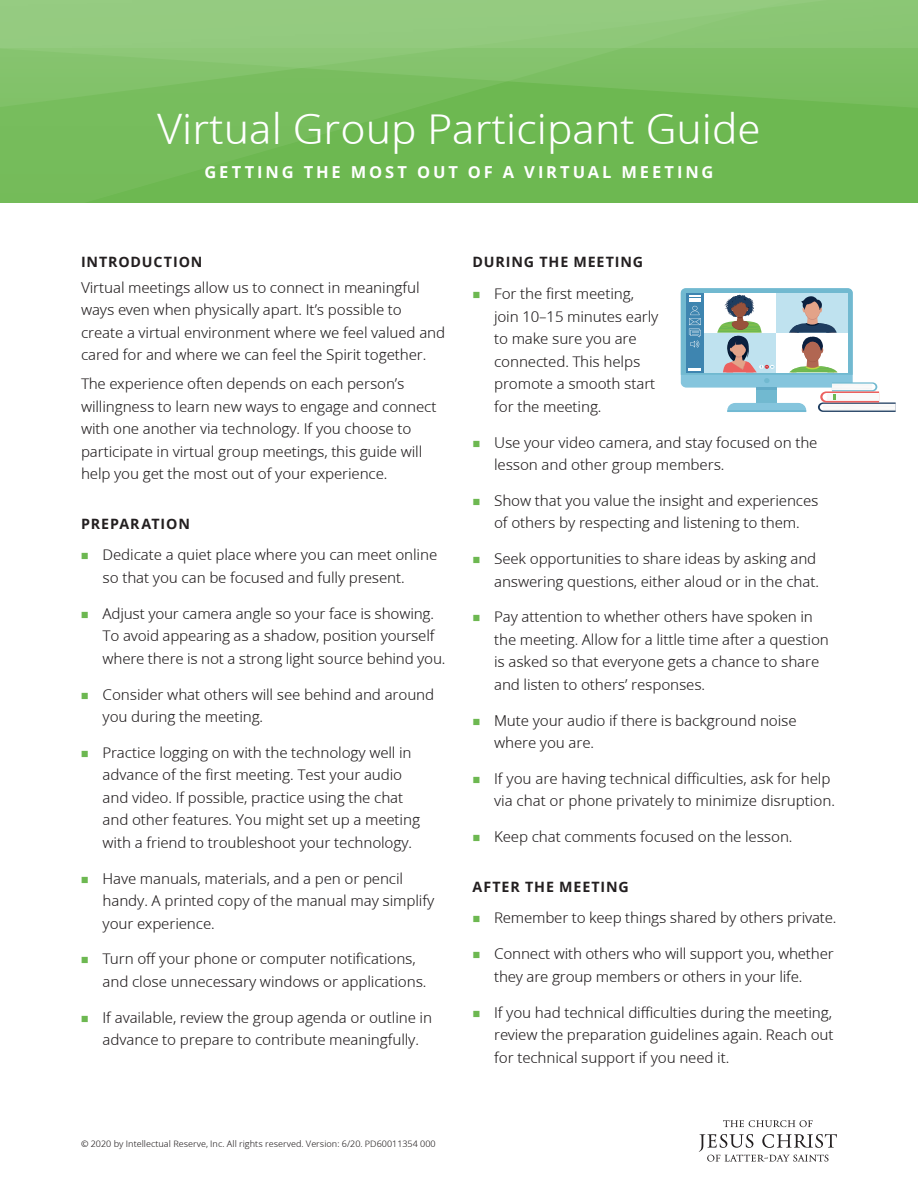
<style>
.page{position:relative;width:918px;height:1188px;background:#fff}
.page>*{position:absolute;margin:0;border:0;box-sizing:border-box;transform-origin:0 0}
.t1{font:42px "Zoramlds Lat";color:#fff}
.t2{font:700 16.5px "Zoramlds Lat";letter-spacing:.175em;color:#fff}
.t3{font:15px/22.5px "Zoramlds Lat";letter-spacing:-.01em;color:#231f20}
.t4{font:700 14.25px "Zoramlds Lat";letter-spacing:.06em;color:#231f20}
.t5{font:9px "Zoramlds Lat";color:#231f20}
.s1{font-size:12px;color:#6db851}
</style>
<div class="page">
<div style="left:0;top:0;width:918px;height:202px;background:#6db851"></div>
<svg style="left:0;top:109px;width:837px;height:94px"></svg>
<svg style="left:0;top:48px;width:918px;height:61px"></svg>
<div style="left:0;top:0;width:918px;height:48px;background:linear-gradient(to right,#98cc84,#8cc775)"></div>
<svg style="left:723px;top:1120px;width:90px;height:7px"></svg>
<svg style="left:699px;top:1134px;width:138px;height:28px"></svg>
<svg style="left:681px;top:288px;width:215px;height:124px"></svg>
<h1 class="t1" style="left:157px;top:98px;width:605px">Virtual Group Participant Guide</h1>
<p class="t2" style="left:204px;top:159px;width:511px">GETTING THE MOST OUT OF A VIRTUAL MEETING</p>
<p class="t4" style="left:81px;top:251px;width:123px">INTRODUCTION</p>
<p class="t3" style="left:81px;top:276px;width:366px">Virtual meetings allow us to connect in meaningful ways even when physically apart. It’s possible to create a virtual environment where we feel valued and cared for and where we can feel the Spirit together.</p>
<p class="t3" style="left:81px;top:373px;width:357px">The experience often depends on each person’s willingness to learn new ways to engage and connect with one another via technology. If you choose to participate in virtual group meetings, this guide will help you get the most out of your experience.</p>
<p class="t4" style="left:81px;top:513px;width:111px">PREPARATION</p>
<p class="t3" style="left:103px;top:544px;width:336px;text-indent:-22px"><span class="s1">◼</span> Dedicate a quiet place where you can meet online so that you can be focused and fully present.</p>
<p class="t3" style="left:103px;top:602px;width:344px;text-indent:-22px"><span class="s1">◼</span> Adjust your camera angle so your face is showing.<br>To avoid appearing as a shadow, position yourself where there is not a strong light source behind you.</p>
<p class="t3" style="left:103px;top:683px;width:333px;text-indent:-22px"><span class="s1">◼</span> Consider what others will see behind and around you during the meeting.</p>
<p class="t3" style="left:103px;top:741px;width:319px;text-indent:-22px"><span class="s1">◼</span> Practice logging on with the technology well in advance of the first meeting. Test your audio and video. If possible, practice using the chat and other features. You might set up a meeting with a friend to troubleshoot your technology.</p>
<p class="t3" style="left:103px;top:867px;width:333px;text-indent:-22px"><span class="s1">◼</span> Have manuals, materials, and a pen or pencil handy. A printed copy of the manual may simplify your experience.</p>
<p class="t3" style="left:103px;top:948px;width:325px;text-indent:-22px"><span class="s1">◼</span> Turn off your phone or computer notifications, and close unnecessary windows or applications.</p>
<p class="t3" style="left:81px;top:1006px;width:353px;text-align:center"><span class="s1">◼</span> If available, review the group agenda or outline in advance to prepare to contribute meaningfully.</p>
<p class="t4" style="left:472px;top:251px;width:172px">DURING THE MEETING</p>
<p class="t3" style="left:494px;top:283px;width:166px;text-indent:-22px"><span class="s1">◼</span> For the first meeting, join 10–15 minutes early to make sure you are connected. This helps promote a smooth start for the meeting.</p>
<p class="t3" style="left:494px;top:431px;width:325px;text-indent:-22px"><span class="s1">◼</span> Use your video camera, and stay focused on the lesson and other group members.</p>
<p class="t3" style="left:472px;top:489px;width:348px;text-align:center"><span class="s1">◼</span> Show that you value the insight and experiences of others by respecting and listening to them.</p>
<p class="t3" style="left:472px;top:548px;width:348px;text-align:right"><span class="s1">◼</span> Seek opportunities to share ideas by asking and answering questions, either aloud or in the chat.</p>
<p class="t3" style="left:494px;top:606px;width:336px;text-indent:-22px"><span class="s1">◼</span> Pay attention to whether others have spoken in the meeting. Allow for a little time after a question is asked so that everyone gets a chance to share and listen to others’ responses.</p>
<p class="t3" style="left:494px;top:709px;width:304px;text-indent:-22px"><span class="s1">◼</span> Mute your audio if there is background noise where you are.</p>
<p class="t3" style="left:472px;top:767px;width:364px;text-align:right"><span class="s1">◼</span> If you are having technical difficulties, ask for help via chat or phone privately to minimize disruption.</p>
<p class="t3" style="left:472px;top:826px;width:322px"><span class="s1">◼</span> Keep chat comments focused on the lesson.</p>
<p class="t4" style="left:472px;top:876px;width:158px">AFTER THE MEETING</p>
<p class="t3" style="left:472px;top:907px;width:365px"><span class="s1">◼</span> Remember to keep things shared by others private.</p>
<p class="t3" style="left:494px;top:943px;width:341px;text-indent:-22px"><span class="s1">◼</span> Connect with others who will support you, whether they are group members or others in your life.</p>
<p class="t3" style="left:494px;top:1001px;width:341px;text-align:justify;text-indent:-22px"><span class="s1">◼</span> If you had technical difficulties during the meeting, review the preparation guidelines again. Reach out for technical support if you need it.</p>
<p class="t5" style="left:81px;top:1137px;width:356px">© 2020 by Intellectual Reserve, Inc. All rights reserved. Version: 6/20. PD60011354 000</p>
</div>
